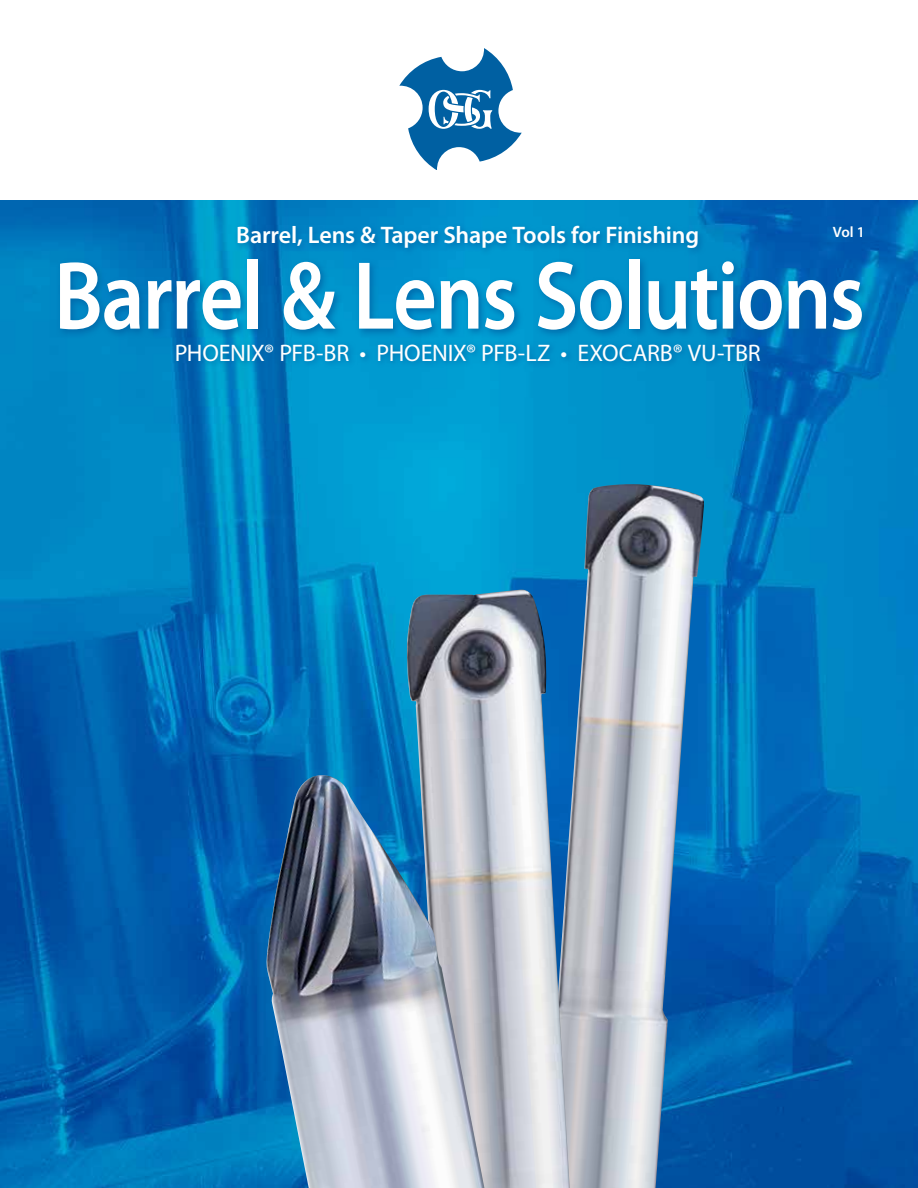
<style>
.page{position:relative;width:918px;height:1188px;background:#fff}
.page>*{position:absolute;margin:0;border:0;box-sizing:border-box;transform-origin:0 0}
.t1{font:600 97.5px "Myriad Pro";letter-spacing:-.02em;color:#fff;scale:.87 1}
.t2{font:24px "Myriad Pro";letter-spacing:-.005em;color:#fff}
.t3{font:600 24px "Myriad Pro";letter-spacing:-.01em;color:#fff}
.t4{font:600 15px "Myriad Pro";color:#fff}
</style>
<div class="page">
<img style="left:0;top:200px;width:918px;height:988px">
<svg style="left:399px;top:48px;width:123px;height:122px"></svg>
<div style="left:234px;top:222px;width:472px;height:34px;background:#0060a2;opacity:.75"></div>
<div style="left:56px;top:256px;width:816px;height:84px;background:#0060a2;opacity:.75"></div>
<div style="left:172px;top:340px;width:596px;height:29px;background:#0060a2;opacity:.75"></div>
<div style="left:829px;top:222px;width:41px;height:23px;background:#0059ad"></div>
<img style="left:538px;top:484px;width:166px;height:704px">
<img style="left:407px;top:590px;width:163px;height:598px">
<img style="left:266px;top:775px;width:218px;height:413px">
<p class="t4" style="left:833px;top:222px;width:34px">Vol 1</p>
<p class="t3" style="left:236px;top:220px;width:464px">Barrel, Lens &amp; Taper Shape Tools for Finishing</p>
<h1 class="t1" style="left:54px;top:234px;width:934px">Barrel &amp; Lens Solutions</h1>
<p class="t2" style="left:175px;top:338px;width:588px">PHOENIX® PFB-BR • PHOENIX® PFB-LZ • EXOCARB® VU-TBR</p>
</div>
